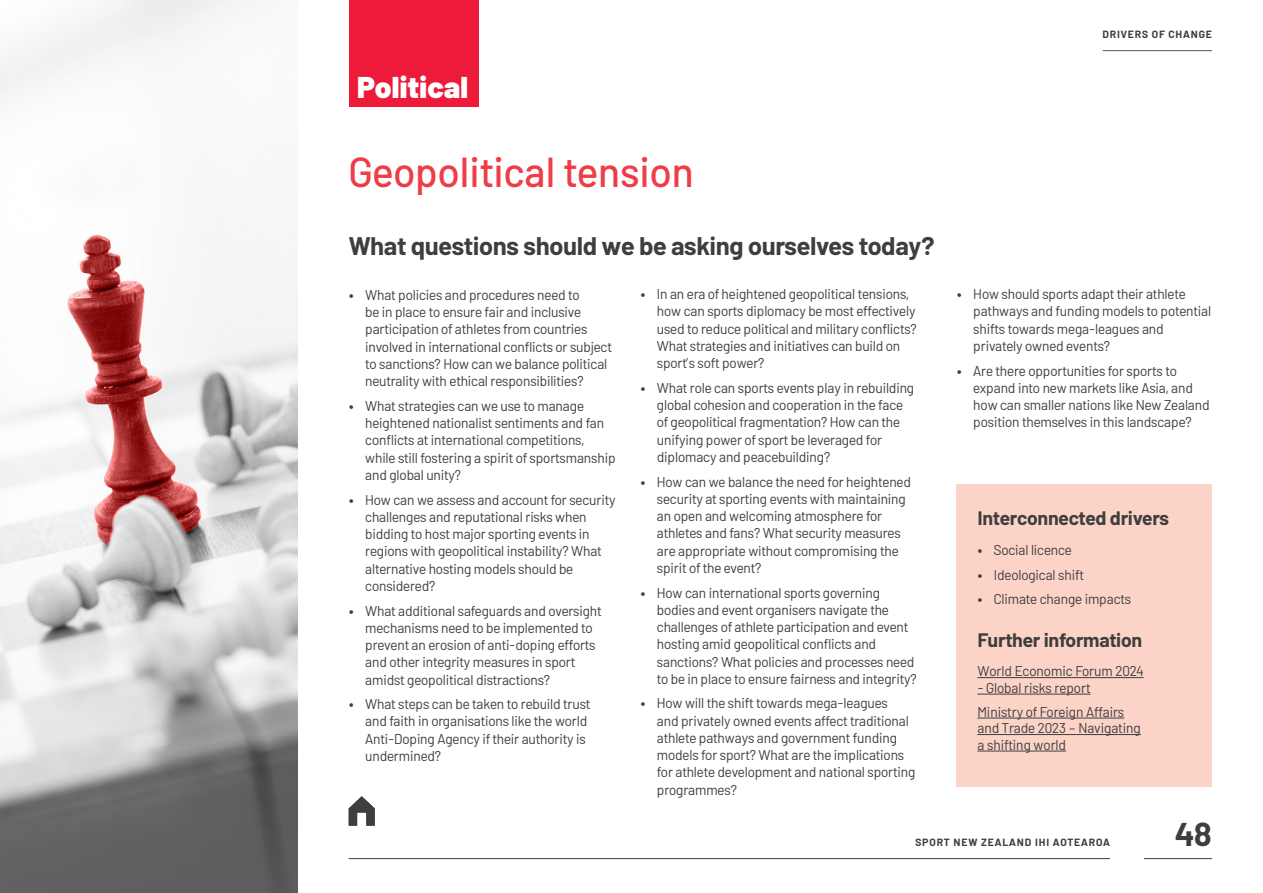
<style>
.page{position:relative;width:1263px;height:893px;background:#fff}
.page>*{position:absolute;margin:0;border:0;box-sizing:border-box;transform-origin:0 0}
.Barlow_Text_Bold_GREY{font:500 42px "Barlow";color:#ee3d46}
.t1{font:700 33px "Barlow";color:#3e3e3f}
.t2{font:900 30px "Barlow";letter-spacing:.005em;color:#fff}
._2ND_HEAD_Question{font:700 25.5px "Barlow";letter-spacing:-.015em;color:#3e3e3f}
._2ND_HEAD{font:700 19.5px "Barlow";letter-spacing:-.015em;color:#3e3e3f}
.Barlow_Text{font:14.25px/17.2px "Barlow";letter-spacing:-.01em;color:#3e3e3f}
.t3{font:700 10.5px "Barlow";letter-spacing:.08em;color:#3e3e3f}
.s1{font-weight:700}
</style>
<div class="page">
<div style="left:349px;top:0;width:129px;height:106px;background:#ed1a3a"></div>
<div style="left:956px;top:484px;width:256px;height:303px;background:#fcd3c7"></div>
<hr style="left:977px;top:677px;width:166px;height:1px;background:#3e3e3f">
<hr style="left:977px;top:694px;width:113px;height:1px;background:#3e3e3f">
<hr style="left:977px;top:718px;width:147px;height:1px;background:#3e3e3f">
<hr style="left:977px;top:734px;width:164px;height:1px;background:#3e3e3f">
<hr style="left:977px;top:751px;width:89px;height:1px;background:#3e3e3f">
<img style="left:0;top:0;width:298px;height:893px">
<hr style="left:349px;top:858px;width:761px;height:1px;background:#3e3e3f">
<hr style="left:1144px;top:858px;width:68px;height:1px;background:#3e3e3f">
<hr style="left:1103px;top:50px;width:109px;height:1px;background:#57585a">
<svg style="left:349px;top:796px;width:26px;height:30px"></svg>
<h3 class="t2" style="left:357px;top:64px;width:113px">Political</h3>
<p class="Barlow_Text_Bold_GREY" style="left:349px;top:141px;width:347px">Geopolitical tension</p>
<p class="_2ND_HEAD_Question" style="left:349px;top:227px;width:587px">What questions should we be asking ourselves today?</p>
<p class="Barlow_Text" style="left:657px;top:284px;width:261px;text-indent:-17px"><span class="s1">•</span> In an era of heightened geopolitical tensions, how can sports diplomacy be most effectively used to reduce political and military conflicts?<br>What strategies and initiatives can build on sport’s soft power?</p>
<p class="Barlow_Text" style="left:657px;top:378px;width:259px;text-indent:-17px"><span class="s1">•</span> What role can sports events play in rebuilding global cohesion and cooperation in the face of geopolitical fragmentation? How can the unifying power of sport be leveraged for diplomacy and peacebuilding?</p>
<p class="Barlow_Text" style="left:657px;top:472px;width:256px;text-indent:-17px"><span class="s1">•</span> How can we balance the need for heightened security at sporting events with maintaining an open and welcoming atmosphere for athletes and fans? What security measures are appropriate without compromising the spirit of the event?</p>
<p class="Barlow_Text" style="left:657px;top:583px;width:261px;text-indent:-17px"><span class="s1">•</span> How can international sports governing bodies and event organisers navigate the challenges of athlete participation and event hosting amid geopolitical conflicts and sanctions? What policies and processes need to be in place to ensure fairness and integrity?</p>
<p class="Barlow_Text" style="left:657px;top:694px;width:260px;text-indent:-17px"><span class="s1">•</span> How will the shift towards mega-leagues<br>and privately owned events affect traditional athlete pathways and government funding models for sport? What are the implications for athlete development and national sporting programmes?</p>
<p class="Barlow_Text" style="left:365px;top:285px;width:248px;text-indent:-17px"><span class="s1">•</span> What policies and procedures need to<br>be in place to ensure fair and inclusive participation of athletes from countries involved in international conflicts or subject to sanctions? How can we balance political neutrality with ethical responsibilities?</p>
<p class="Barlow_Text" style="left:365px;top:396px;width:252px;text-indent:-17px"><span class="s1">•</span> What strategies can we use to manage heightened nationalist sentiments and fan conflicts at international competitions, while still fostering a spirit of sportsmanship and global unity?</p>
<p class="Barlow_Text" style="left:365px;top:490px;width:252px;text-indent:-17px"><span class="s1">•</span> How can we assess and account for security challenges and reputational risks when bidding to host major sporting events in regions with geopolitical instability? What alternative hosting models should be considered?</p>
<p class="Barlow_Text" style="left:365px;top:601px;width:238px;text-indent:-17px"><span class="s1">•</span> What additional safeguards and oversight mechanisms need to be implemented to prevent an erosion of anti-doping efforts and other integrity measures in sport amidst geopolitical distractions?</p>
<p class="Barlow_Text" style="left:365px;top:694px;width:227px;text-indent:-17px"><span class="s1">•</span> What steps can be taken to rebuild trust and faith in organisations like the world Anti-Doping Agency if their authority is undermined?</p>
<p class="t3" style="left:1102px;top:27px;width:111px">DRIVERS OF CHANGE</p>
<p class="Barlow_Text" style="left:973px;top:284px;width:239px;text-indent:-17px"><span class="s1">•</span> How should sports adapt their athlete pathways and funding models to potential shifts towards mega-leagues and privately owned events?</p>
<p class="Barlow_Text" style="left:973px;top:361px;width:238px;text-indent:-17px"><span class="s1">•</span> Are there opportunities for sports to expand into new markets like Asia, and how can smaller nations like New Zealand position themselves in this landscape?</p>
<p class="_2ND_HEAD" style="left:977px;top:503px;width:193px">Interconnected drivers</p>
<p class="Barlow_Text" style="left:977px;top:540px;width:96px"><span class="s1">•</span> Social licence</p>
<p class="Barlow_Text" style="left:977px;top:565px;width:108px"><span class="s1">•</span> Ideological shift</p>
<p class="Barlow_Text" style="left:977px;top:589px;width:155px"><span class="s1">•</span> Climate change impacts</p>
<p class="_2ND_HEAD" style="left:977px;top:625px;width:166px">Further information</p>
<p class="Barlow_Text" style="left:977px;top:661px;width:168px">World Economic Forum 2024</p>
<p class="Barlow_Text" style="left:977px;top:678px;width:115px">- Global risks report</p>
<p class="Barlow_Text" style="left:977px;top:702px;width:165px;line-height:16.5px">Ministry of Foreign Affairs and Trade 2023 – Navigating a shifting world</p>
<p class="t3" style="left:915px;top:835px;width:196px">SPORT NEW ZEALAND IHI AOTEAROA</p>
<h2 class="t1" style="left:1175px;top:810px;width:38px">48</h2>
</div>
